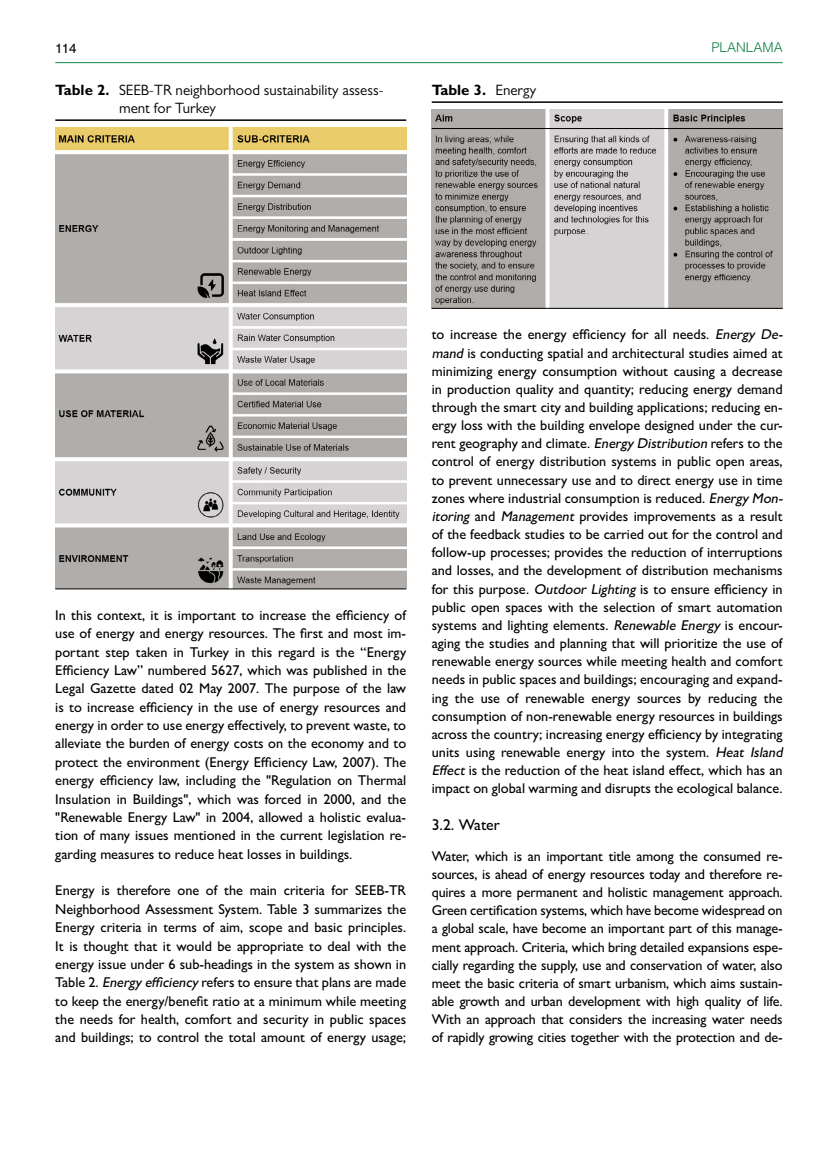
<style>
.page{position:relative;width:838px;height:1170px;background:#fff}
.page>*{position:absolute;margin:0;border:0;box-sizing:border-box;transform-origin:0 0}
.t1{font:500 15.75px "Gill Sans MT Pro";letter-spacing:-.005em;color:#000}
.t2{font:15px/18px "Gill Sans MT Pro";color:#000}
.t3{font:700 15px "Gill Sans MT Pro";letter-spacing:-.005em;color:#000}
.t4{font:500 14.25px/18.1px "Gill Sans MT Pro";color:#000;text-align:justify}
.t5{font:300 13.5px "Helvetica";color:#0f8140}
.t6{font:13.5px "Helvetica";color:#000}
.s1{font-weight:700}
.s2{font-weight:400}
.s3{font-style:italic}
</style>
<div class="page">
<hr style="left:55px;top:62px;width:727px;height:1px;background:#0f8140">
<hr style="left:55px;top:119px;width:351px;height:2px;background:#000">
<img style="left:55px;top:127px;width:351px;height:461px">
<hr style="left:55px;top:588px;width:351px;height:1px;background:#000">
<hr style="left:432px;top:101px;width:350px;height:2px;background:#000">
<img style="left:432px;top:109px;width:350px;height:199px">
<hr style="left:432px;top:308px;width:350px;height:1px;background:#000">
<hr style="left:432px;top:128px;width:350px;height:1px;background:#000">
<p class="t6" style="left:55px;top:37px;width:23px">114</p>
<p class="t5" style="left:711px;top:36px;width:73px">PLANLAMA</p>
<p class="t2" style="left:119px;top:81px;width:266px;text-indent:-64px"><span class="s1">Table 2.</span> SEEB-TR neighborhood sustainability assess&shy;ment for Turkey</p>
<p class="t3" style="left:432px;top:81px;width:106px">Table 3. <span class="s2">Energy</span></p>
<p class="t4" style="left:55px;top:605px;width:352px">In this context, it is important to increase the efficiency of use of energy and energy resources. The first and most im&shy;portant step taken in Turkey in this regard is the “Energy Efficiency Law” numbered 5627, which was published in the Legal Gazette dated 02 May 2007. The purpose of the law is to increase efficiency in the use of energy resources and energy in order to use energy effectively, to prevent waste, to alleviate the burden of energy costs on the economy and to protect the environment (Energy Efficiency Law, 2007). The energy efficiency law, including the "Regulation on Thermal Insulation in Buildings", which was forced in 2000, and the "Renewable Energy Law" in 2004, allowed a holistic evalua&shy;tion of many issues mentioned in the current legislation re&shy;garding measures to reduce heat losses in buildings.</p>
<p class="t4" style="left:55px;top:881px;width:352px">Energy is therefore one of the main criteria for SEEB-TR Neighborhood Assessment System. Table 3 summarizes the Energy criteria in terms of aim, scope and basic principles.<br>It is thought that it would be appropriate to deal with the energy issue under 6 sub-headings in the system as shown in Table 2. <span class="s3">Energy efficiency</span> refers to ensure that plans are made to keep the energy/benefit ratio at a minimum while meeting the needs for health, comfort and security in public spaces and buildings; to control the total amount of energy usage;</p>
<p class="t4" style="left:432px;top:325px;width:355px;text-align:left">to increase the energy efficiency for all needs. <span class="s3">Energy De&shy;mand</span> is conducting spatial and architectural studies aimed at minimizing energy consumption without causing a decrease in production quality and quantity; reducing energy demand through the smart city and building applications; reducing en&shy;ergy loss with the building envelope designed under the cur&shy;rent geography and climate. <span class="s3">Energy Distribution</span> refers to the control of energy distribution systems in public open areas, to prevent unnecessary use and to direct energy use in time zones where industrial consumption is reduced. <span class="s3">Energy Mon&shy;itoring</span> and <span class="s3">Management</span> provides improvements as a result of the feedback studies to be carried out for the control and follow-up processes; provides the reduction of interruptions and losses, and the development of distribution mechanisms for this purpose. <span class="s3">Outdoor Lighting</span> is to ensure efficiency in public open spaces with the selection of smart automation systems and lighting elements. <span class="s3">Renewable Energy</span> is encour&shy;aging the studies and planning that will prioritize the use of renewable energy sources while meeting health and comfort needs in public spaces and buildings; encouraging and expand&shy;ing the use of renewable energy sources by reducing the consumption of non-renewable energy resources in buildings across the country; increasing energy efficiency by integrating units using renewable energy into the system. <span class="s3">Heat Island Effect</span> is the reduction of the heat island effect, which has an impact on global warming and disrupts the ecological balance.</p>
<p class="t1" style="left:432px;top:815px;width:70px">3.2. Water</p>
<p class="t4" style="left:432px;top:846px;width:352px">Water, which is an important title among the consumed re&shy;sources, is ahead of energy resources today and therefore re&shy;quires a more permanent and holistic management approach.<br>Green certification systems, which have become widespread on a global scale, have become an important part of this manage&shy;ment approach. Criteria, which bring detailed expansions espe&shy;cially regarding the supply, use and conservation of water, also meet the basic criteria of smart urbanism, which aims sustain&shy;able growth and urban development with high quality of life.<br>With an approach that considers the increasing water needs of rapidly growing cities together with the protection and de-</p>
</div>
